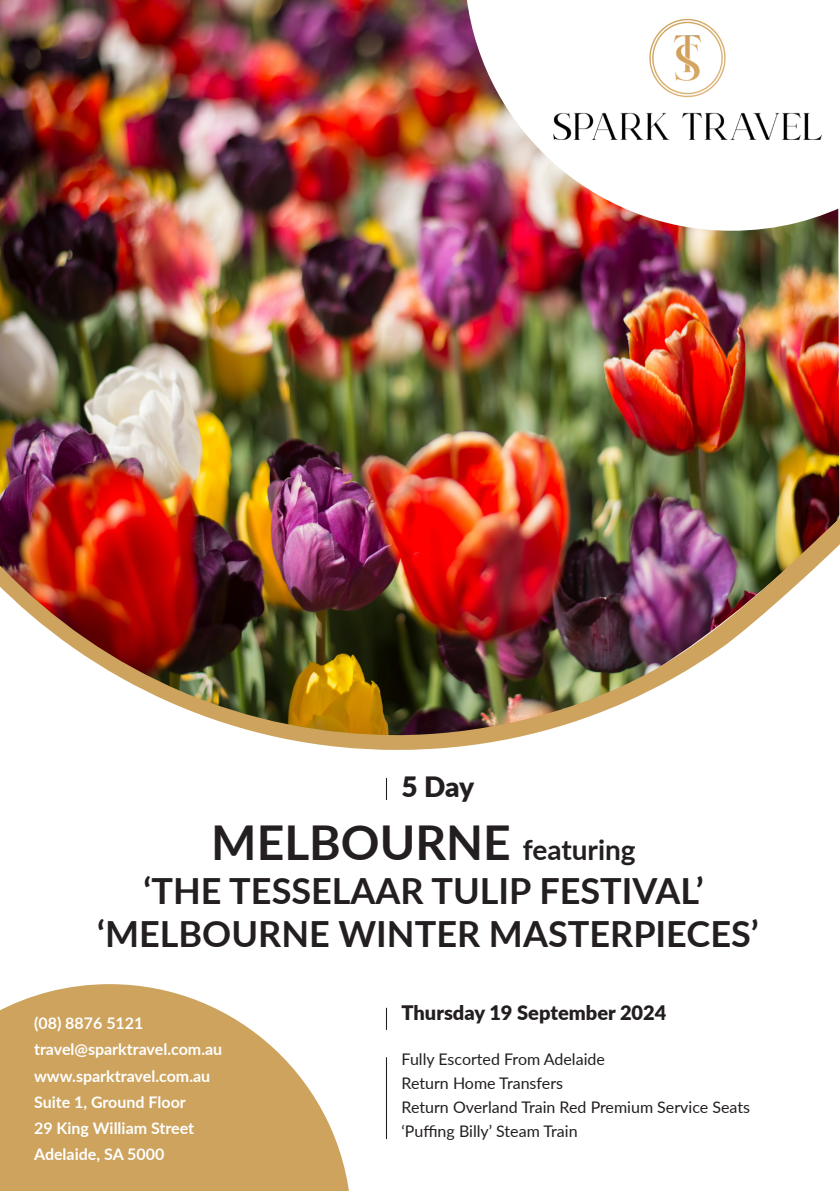
<style>
.page{position:relative;width:840px;height:1191px;background:#fff}
.page>*{position:absolute;margin:0;border:0;box-sizing:border-box;transform-origin:0 0}
.t1{font:700 48px "Lato";color:#231f20}
.t2{font:700 36px/43.2px "Lato";color:#231f20;text-align:center}
.Header-1{font:900 28px "Lato";color:#231f20}
.Header-1-2{font:900 20px "Lato";color:#231f20}
.Paragraph-3{font:700 16px/26px "Lato";color:#fff}
.Paragraph-2{font:16px/24px "Lato";color:#231f20}
.s1{font-size:28px}
</style>
<div class="page">
<img style="left:0;top:0;width:838px;height:390px">
<svg style="left:0;top:984px;width:349px;height:207px;fill:#cda35d"></svg>
<img style="left:465px;top:0;width:374px;height:231px">
<img style="left:552px;top:17px;width:269px;height:124px">
<hr style="left:386px;top:1057px;width:1px;height:82px;background:#231f20">
<svg style="left:386px;top:1007px;width:1px;height:23px"></svg>
<svg style="left:386px;top:778px;width:1px;height:22px"></svg>
<img style="left:0;top:390px;width:839px;height:360px">
<p class="Header-1" style="left:401px;top:765px;width:74px">5 Day</p>
<p class="t1" style="left:211px;top:807px;width:426px">MELBOURNE <span class="s1">featuring</span></p>
<p class="t2" style="left:97px;top:867px;width:662px">‘THE TESSELAAR TULIP FESTIVAL’ ‘MELBOURNE WINTER MASTERPIECES’</p>
<p class="Paragraph-3" style="left:34px;top:1010px;width:190px">(08) 8876 5121 travel@sparktravel.com.au www.sparktravel.com.au<br>Suite 1, Ground Floor<br>29 King William Street<br>Adelaide, SA 5000</p>
<p class="Header-1-2" style="left:401px;top:997px;width:266px">Thursday 19 September 2024</p>
<p class="Paragraph-2" style="left:401px;top:1047px;width:205px">Fully Escorted From Adelaide</p>
<p class="Paragraph-2" style="left:401px;top:1071px;width:350px">Return Home Transfers<br>Return Overland Train Red Premium Service Seats ‘Puffing Billy’ Steam Train</p>
</div>
